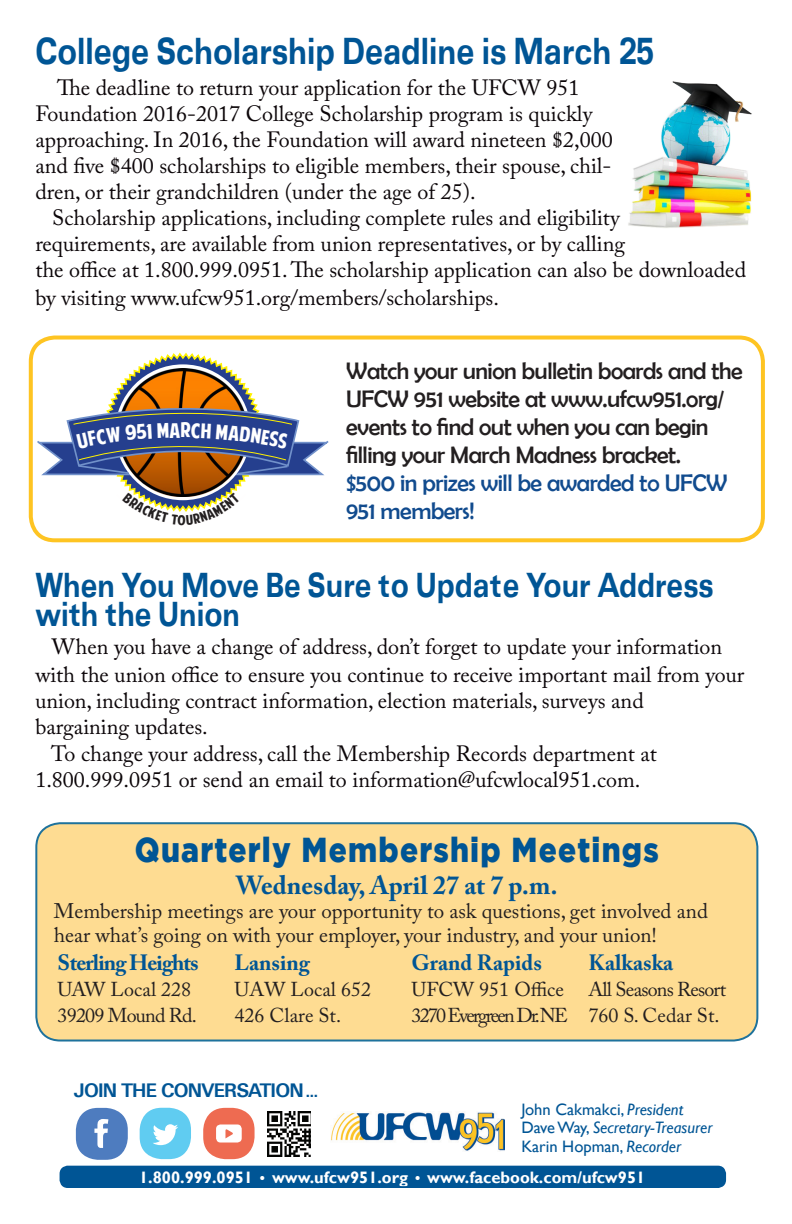
<style>
.page{position:relative;width:792px;height:1224px;background:#fff}
.page>*{position:absolute;margin:0;border:0;box-sizing:border-box;transform-origin:0 0}
.t1{font:39px "Unique Extended BOLD";color:#005595;scale:.67 1}
.t2{font:36px/28.8px "Unique Extended BOLD";color:#005595;scale:.67 1}
.t3{font:900 34.4px "Gotham";letter-spacing:.04em;color:#005595;scale:.87 1}
.t4{font:700 26px "Adobe Caslon Pro";color:#005595}
.t5{font:24px/28px "Berlin Sans FB";letter-spacing:-.02em;color:#231f20}
.t6{font:24px/28px "Berlin Sans FB";letter-spacing:-.02em;color:#114b8e}
.t7{font:22px/26px "Adobe Caslon Pro";color:#0c0609}
.t8{font:700 22px "Adobe Caslon Pro";color:#005595}
.t9{font:700 22px "Adobe Caslon Pro";letter-spacing:-.04em;color:#005595}
.t10{font:21px/24px "Adobe Caslon Pro";color:#231f20}
.t11{font:20.2px "Unique Light BOLD";letter-spacing:-.04em;color:#005595}
.t12{font:20px "Adobe Caslon Pro";color:#231f20}
.t13{font:20px "Adobe Caslon Pro";letter-spacing:-.025em;color:#231f20}
.t14{font:20px "Adobe Caslon Pro";letter-spacing:-.09em;color:#231f20}
.t15{font:20px "American Purpose";color:#fff}
.t16{font:italic 16.6px/18.4px "Gill Sans";color:#005595}
.t17{font:700 16.6px "Gill Sans";color:#fff}
.s1{font-style:normal}
.s2{font-family:"Unique Light BOLD";font-weight:400;font-size:14.8px}
</style>
<div class="page">
<div style="left:60px;top:1167px;width:665px;height:20px;background:#005595;border-radius:7px"></div>
<div style="left:60px;top:1166px;width:666px;height:22px;border:2px solid #005595;border-radius:7px"></div>
<img style="left:331px;top:1112px;width:174px;height:39px">
<img style="left:267px;top:1111px;width:44px;height:45px">
<div style="left:203px;top:1108px;width:52px;height:51px;background:#ee6b51;border-radius:22px"></div>
<svg style="left:216px;top:1124px;width:26px;height:19px"></svg>
<div style="left:76px;top:1108px;width:52px;height:51px;background:#4e7cbf;border-radius:22px"></div>
<svg style="left:94px;top:1119px;width:14px;height:29px"></svg>
<div style="left:140px;top:1108px;width:51px;height:51px;background:#60ccf1;border-radius:22px"></div>
<svg style="left:153px;top:1124px;width:25px;height:21px"></svg>
<div style="left:36px;top:823px;width:721px;height:218px;background:#fedc92;border-radius:24px"></div>
<div style="left:35px;top:822px;width:723px;height:220px;border:2px solid #1e729c;border-radius:24px"></div>
<img style="left:628px;top:81px;width:124px;height:147px">
<div style="left:29px;top:336px;width:736px;height:206px;border:4px solid #fec422;border-radius:24px"></div>
<svg style="left:35px;top:351px;width:295px;height:192px"></svg>
<p class="t1" style="left:35px;top:28px;width:926px">College Scholarship Deadline is March 25</p>
<p class="t7" style="left:35px;top:74px;width:579px;text-indent:22px">The deadline to return your application for the UFCW 951<br>Foundation 2016-2017 College Scholarship program is quickly approaching. In 2016, the Foundation will award nineteen $2,000 and five $400 scholarships to eligible members, their spouse, chil&shy;dren, or their grandchildren (under the age of 25).</p>
<p class="t7" style="left:35px;top:204px;width:712px;text-indent:17px">Scholarship applications, including complete rules and eligibility<br>requirements, are available from union representatives, or by calling<br>the office at 1.800.999.0951. The scholarship application can also be downloaded</p>
<p class="t7" style="left:35px;top:284px;width:465px">by visiting www.ufcw951.org/members/scholarships.</p>
<p class="t15" style="left:180px;top:422px;width:12px">r</p>
<p class="t5" style="left:346px;top:357px;width:398px">Watch your union bulletin boards and the UFCW 951 website at www.ufcw951.org/ events to find out when you can begin filling your March Madness bracket.</p>
<p class="t6" style="left:346px;top:469px;width:383px">$500 in prizes will be awarded to UFCW<br>951 members!</p>
<p class="t2" style="left:35px;top:570px;width:1014px">When You Move Be Sure to Update Your Address with the Union</p>
<p class="t7" style="left:52px;top:633px;width:672px">When you have a change of address, don’t forget to update your information</p>
<p class="t7" style="left:35px;top:661px;width:710px">with the union office to ensure you continue to receive important mail from your</p>
<p class="t7" style="left:35px;top:687px;width:610px">union, including contract information, election materials, surveys and</p>
<p class="t7" style="left:35px;top:714px;width:174px">bargaining updates.</p>
<p class="t7" style="left:51px;top:740px;width:607px">To change your address, call the Membership Records department at</p>
<p class="t7" style="left:35px;top:767px;width:606px">1.800.999.0951 or send an email to information@ufcwlocal951.com.</p>
<p class="t3" style="left:135px;top:830px;width:604px">Quarterly Membership Meetings</p>
<p class="t4" style="left:236px;top:870px;width:323px">Wednesday, April 27 at 7 p.m.</p>
<p class="t10" style="left:54px;top:899px;width:656px">Membership meetings are your opportunity to ask questions, get involved and hear what’s going on with your employer, your industry, and your union!</p>
<p class="t9" style="left:58px;top:949px;width:143px">Sterling Heights</p>
<p class="t12" style="left:58px;top:977px;width:135px">UAW Local 228</p>
<p class="t13" style="left:58px;top:1003px;width:141px">39209 Mound Rd.</p>
<p class="t8" style="left:235px;top:949px;width:77px">Lansing</p>
<p class="t12" style="left:235px;top:977px;width:138px">UAW Local 652</p>
<p class="t12" style="left:235px;top:1003px;width:108px">426 Clare St.</p>
<p class="t11" style="left:74px;top:1079px;width:246px">JOIN THE CONVERSATION...</p>
<p class="t8" style="left:412px;top:949px;width:132px">Grand Rapids</p>
<p class="t12" style="left:412px;top:977px;width:154px">UFCW 951 Office</p>
<p class="t14" style="left:412px;top:1003px;width:158px">3270 Evergreen Dr.NE</p>
<p class="t8" style="left:588px;top:949px;width:86px">Kalkaska</p>
<p class="t13" style="left:588px;top:977px;width:139px">All Seasons Resort</p>
<p class="t12" style="left:588px;top:1003px;width:133px">760 S. Cedar St.</p>
<p class="t16" style="left:521px;top:1100px;width:193px"><span class="s1">John Cakmakci,</span> President<br><span class="s1">Dave Way,</span> Secretary-Treasurer<br><span class="s1">Karin Hopman,</span> Recorder</p>
<p class="t17" style="left:139px;top:1167px;width:508px">1.800.999.0951 <span class="s2">•</span> www.ufcw951.org <span class="s2">•</span> www.facebook.com/ufcw951</p>
</div>
